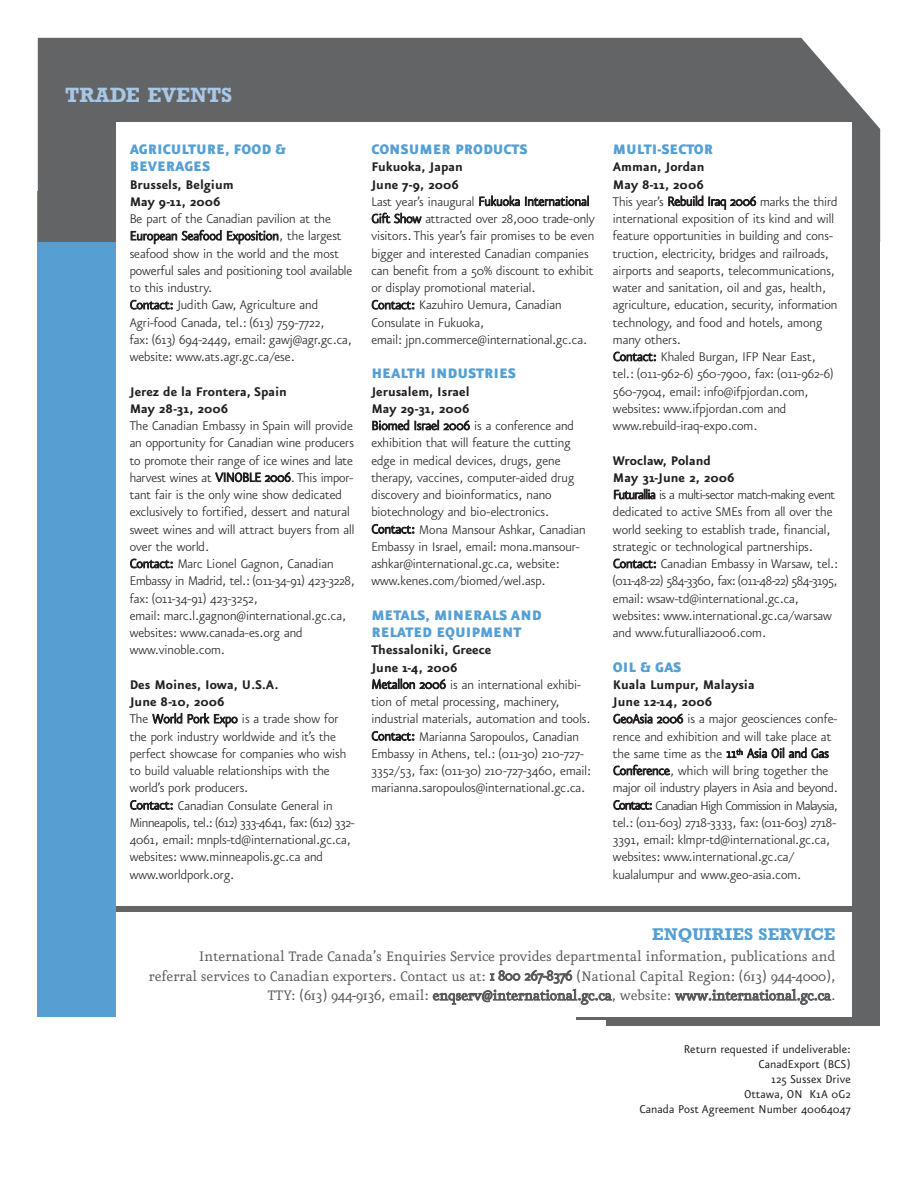
<style>
.page{position:relative;width:918px;height:1188px;background:#fff}
.page>*{position:absolute;margin:0;border:0;box-sizing:border-box;transform-origin:0 0}
.t1{font:700 21px "Rockwell";color:#a7c7e6}
.t2{font:700 17.25px "Rockwell";letter-spacing:.01em;color:#559fd3}
.t3{font:16.5px/19.6px "Eureka";letter-spacing:-.015em;color:#58595b;text-align:right}
.t4{font:900 16.5px/17.2px "Eureka Sans";color:#559fd3}
.t5{font:300 15px/17.2px "Eureka Sans";color:#231f20}
.t6{font:700 15px/17.2px "Eureka Sans";color:#231f20}
.t7{font:13.5px/15px "Eureka Sans";color:#231f20;text-align:right}
</style>
<div class="page">
<div style="left:38px;top:191px;width:842px;height:826px;background:#559fd3"></div>
<div style="left:38px;top:38px;width:842px;height:204px;background:#636466"></div>
<div style="left:606px;top:186px;width:274px;height:840px;background:#636466"></div>
<div style="left:116px;top:123px;width:736px;height:894px;background:#fff"></div>
<div style="left:116px;top:907px;width:736px;height:5px;background:#636466"></div>
<hr style="left:577px;top:1017px;width:45px;height:3px;background:#636466">
<h1 class="t1" style="left:65px;top:88px;width:169px">TRADE EVENTS</h1>
<p class="t4" style="left:130px;top:142px;width:158px">AGRICULTURE, FOOD &amp;<br>BEVERAGES</p>
<p class="t6" style="left:130px;top:177px;width:106px">Brussels, Belgium<br>May 9-11, 2006</p>
<p class="t5" style="left:130px;top:211px;width:224px">Be part of the Canadian pavilion at the European Seafood Exposition, the largest seafood show in the world and the most powerful sales and positioning tool available to this industry.<br>Contact: Judith Gaw, Agriculture and Agri-food Canada, tel.: (613) 759-7722,<br>fax: (613) 694-2449, email: gawj@agr.gc.ca, website: www.ats.agr.gc.ca/ese.</p>
<p class="t6" style="left:130px;top:384px;width:159px">Jerez de la Frontera, Spain<br>May 28-31, 2006</p>
<p class="t5" style="left:130px;top:418px;width:227px">The Canadian Embassy in Spain will provide an opportunity for Canadian wine producers to promote their range of ice wines and late harvest wines at VINOBLE 2006. This impor&shy;tant fair is the only wine show dedicated exclusively to fortified, dessert and natural sweet wines and will attract buyers from all over the world.<br>Contact: Marc Lionel Gagnon, Canadian Embassy in Madrid, tel.: (011-34-91) 423-3228, fax: (011-34-91) 423-3252,<br>email: marc.l.gagnon@international.gc.ca, websites: www.canada-es.org and www.vinoble.com.</p>
<p class="t6" style="left:130px;top:677px;width:150px">Des Moines, Iowa, U.S.A.<br>June 8-10, 2006</p>
<p class="t5" style="left:130px;top:712px;width:226px">The World Pork Expo is a trade show for the pork industry worldwide and it’s the perfect showcase for companies who wish to build valuable relationships with the world’s pork producers.<br>Contact: Canadian Consulate General in Minneapolis, tel.: (612) 333-4641, fax: (612) 332- 4061, email: mnpls-td@international.gc.ca, websites: www.minneapolis.gc.ca and www.worldpork.org.</p>
<p class="t4" style="left:371px;top:142px;width:158px">CONSUMER PRODUCTS</p>
<p class="t6" style="left:371px;top:159px;width:93px">Fukuoka, Japan<br>June 7-9, 2006</p>
<p class="t5" style="left:371px;top:194px;width:225px">Last year’s inaugural Fukuoka International Gift Show attracted over 28,000 trade-only visitors. This year’s fair promises to be even bigger and interested Canadian companies can benefit from a 50% discount to exhibit or display promotional material.<br>Contact: Kazuhiro Uemura, Canadian Consulate in Fukuoka,<br>email: jpn.commerce@international.gc.ca.</p>
<p class="t4" style="left:371px;top:366px;width:146px">HEALTH INDUSTRIES</p>
<p class="t6" style="left:371px;top:384px;width:100px">Jerusalem, Israel<br>May 29-31, 2006</p>
<p class="t5" style="left:371px;top:418px;width:216px">Biomed Israel 2006 is a conference and exhibition that will feature the cutting edge in medical devices, drugs, gene therapy, vaccines, computer-aided drug discovery and bioinformatics, nano biotechnology and bio-electronics.<br>Contact: Mona Mansour Ashkar, Canadian Embassy in Israel, email: mona.mansour&shy;ashkar@international.gc.ca, website: www.kenes.com/biomed/wel.asp.</p>
<p class="t4" style="left:371px;top:608px;width:172px">METALS, MINERALS AND<br>RELATED EQUIPMENT</p>
<p class="t6" style="left:371px;top:642px;width:122px">Thessaloniki, Greece<br>June 1-4, 2006</p>
<p class="t5" style="left:371px;top:677px;width:221px">Metallon 2006 is an international exhibi&shy;tion of metal processing, machinery, industrial materials, automation and tools.<br>Contact: Marianna Saropoulos, Canadian Embassy in Athens, tel.: (011-30) 210-727- 3352/53, fax: (011-30) 210-727-3460, email: marianna.saropoulos@international.gc.ca.</p>
<p class="t4" style="left:613px;top:142px;width:102px">MULTI-SECTOR</p>
<p class="t6" style="left:613px;top:159px;width:93px">Amman, Jordan<br>May 8-11, 2006</p>
<p class="t5" style="left:613px;top:194px;width:226px">This year’s Rebuild Iraq 2006 marks the third international exposition of its kind and will feature opportunities in building and cons&shy;truction, electricity, bridges and railroads, airports and seaports, telecommunications, water and sanitation, oil and gas, health, agriculture, education, security, information technology, and food and hotels, among many others.<br>Contact: Khaled Burgan, IFP Near East, tel.: (011-962-6) 560-7900, fax: (011-962-6)<br>560-7904, email: info@ifpjordan.com, websites: www.ifpjordan.com and www.rebuild-iraq-expo.com.</p>
<p class="t6" style="left:613px;top:453px;width:123px">Wroclaw, Poland<br>May 31-June 2, 2006</p>
<p class="t5" style="left:613px;top:487px;width:227px">Futurallia is a multi-sector match-making event dedicated to active SMEs from all over the world seeking to establish trade, financial, strategic or technological partnerships.<br>Contact: Canadian Embassy in Warsaw, tel.: (011-48-22) 584-3360, fax: (011-48-22) 584-3195, email: wsaw-td@international.gc.ca, websites: www.international.gc.ca/warsaw and www.futurallia2006.com.</p>
<p class="t4" style="left:613px;top:660px;width:70px">OIL &amp; GAS</p>
<p class="t6" style="left:613px;top:677px;width:143px">Kuala Lumpur, Malaysia<br>June 12-14, 2006</p>
<p class="t5" style="left:613px;top:712px;width:226px">GeoAsia 2006 is a major geosciences confe&shy;rence and exhibition and will take place at the same time as the 11<sup>th</sup> Asia Oil and Gas Conference, which will bring together the major oil industry players in Asia and beyond.<br>Contact: Canadian High Commission in Malaysia, tel.: (011-603) 2718-3333, fax: (011-603) 2718- 3391, email: klmpr-td@international.gc.ca, websites: www.international.gc.ca/ kualalumpur and www.geo-asia.com.</p>
<p class="t2" style="left:652px;top:928px;width:185px">ENQUIRIES SERVICE</p>
<p class="t3" style="left:149px;top:948px;width:688px">International Trade Canada’s Enquiries Service provides departmental information, publications and referral services to Canadian exporters. Contact us at: 1 800 267-8376 (National Capital Region: (613) 944-4000),<br>TTY: (613) 944-9136, email: enqserv@international.gc.ca, website: www.international.gc.ca.</p>
<p class="t7" style="left:639px;top:1042px;width:213px">Return requested if undeliverable:<br>CanadExport (BCS)<br>125 Sussex Drive<br>Ottawa, ON K1A 0G2<br>Canada Post Agreement Number 40064047</p>
</div>
